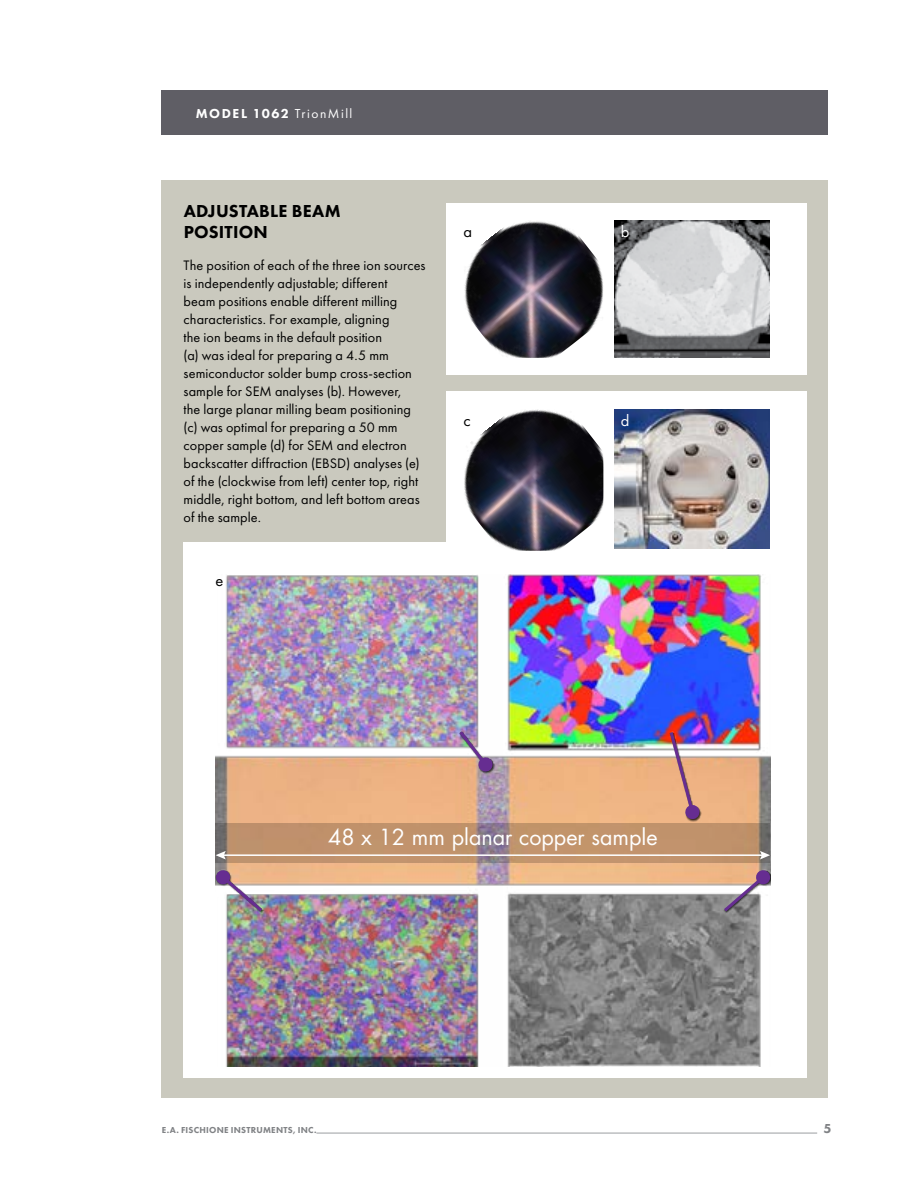
<style>
.page{position:relative;width:918px;height:1188px;background:#fff}
.page>*{position:absolute;margin:0;border:0;box-sizing:border-box;transform-origin:0 0}
.t1{font:21.6px "Futura Std";color:#fff}
.t2{font:800 18px/21.6px "Futura PT";letter-spacing:.015em;color:#000}
.t3{font:16.5px "Futura PT";color:#000}
.t4{font:16.5px "Futura PT";color:#fff}
.t5{font:14.25px/18px "Futura PT";letter-spacing:.005em;color:#000}
.t6{font:800 13.5px "Futura PT";letter-spacing:.115em;color:#fff}
.t7{font:800 13.5px "Futura PT";color:#808285}
.t8{font:800 9px "Futura PT";letter-spacing:.025em;color:#808285}
.s1{font-weight:400}
</style>
<div class="page">
<hr style="left:316px;top:1132px;width:501px;height:2px;background:#bcbec0">
<div style="left:162px;top:90px;width:666px;height:45px;background:#5f5e65"></div>
<div style="left:162px;top:180px;width:666px;height:918px;background:#cac9be"></div>
<div style="left:184px;top:542px;width:623px;height:536px;background:#fff"></div>
<div style="left:446px;top:203px;width:361px;height:172px;background:#fff"></div>
<img style="left:614px;top:220px;width:156px;height:138px">
<div style="left:446px;top:391px;width:361px;height:189px;background:#fff"></div>
<img style="left:614px;top:409px;width:155px;height:140px">
<img style="left:464px;top:221px;width:139px;height:137px">
<img style="left:464px;top:409px;width:139px;height:142px">
<img style="left:216px;top:575px;width:554px;height:492px">
<svg style="left:216px;top:824px;width:554px;height:39px;background:#ba8f6d"></svg>
<hr style="left:222px;top:854px;width:541px;height:2px;background:#fff">
<svg style="left:216px;top:851px;width:10px;height:8px"></svg>
<svg style="left:760px;top:851px;width:10px;height:8px"></svg>
<img style="left:459px;top:731px;width:36px;height:43px">
<svg style="left:456px;top:728px;width:38px;height:44px"></svg>
<img style="left:669px;top:732px;width:33px;height:89px">
<img style="left:667px;top:729px;width:33px;height:91px">
<img style="left:216px;top:869px;width:50px;height:46px">
<svg style="left:721px;top:869px;width:49px;height:46px"></svg>
<p class="t6" style="left:196px;top:105px;width:158px">MODEL 1062 <span class="s1">TrionMill</span></p>
<p class="t2" style="left:184px;top:200px;width:159px">ADJUSTABLE BEAM<br>POSITION</p>
<p class="t5" style="left:184px;top:256px;width:244px">The position of each of the three ion sources is independently adjustable; different<br>beam positions enable different milling characteristics. For example, aligning<br>the ion beams in the default position<br>(a) was ideal for preparing a 4.5 mm semiconductor solder bump cross-section sample for SEM analyses (b). However,<br>the large planar milling beam positioning (c) was optimal for preparing a 50 mm copper sample (d) for SEM and electron backscatter diffraction (EBSD) analyses (e) of the (clockwise from left) center top, right middle, right bottom, and left bottom areas of the sample.</p>
<p class="t3" style="left:216px;top:570px;width:9px">e</p>
<p class="t3" style="left:464px;top:222px;width:10px">a</p>
<p class="t4" style="left:621px;top:222px;width:10px">b</p>
<p class="t3" style="left:464px;top:411px;width:9px">c</p>
<p class="t4" style="left:621px;top:411px;width:10px">d</p>
<h1 class="t1" style="left:328px;top:824px;width:331px">48 x 12 mm planar copper sample</h1>
<p class="t8" style="left:162px;top:1124px;width:156px">E.A. FISCHIONE INSTRUMENTS, INC.</p>
<p class="t7" style="left:824px;top:1120px;width:10px">5</p>
</div>
